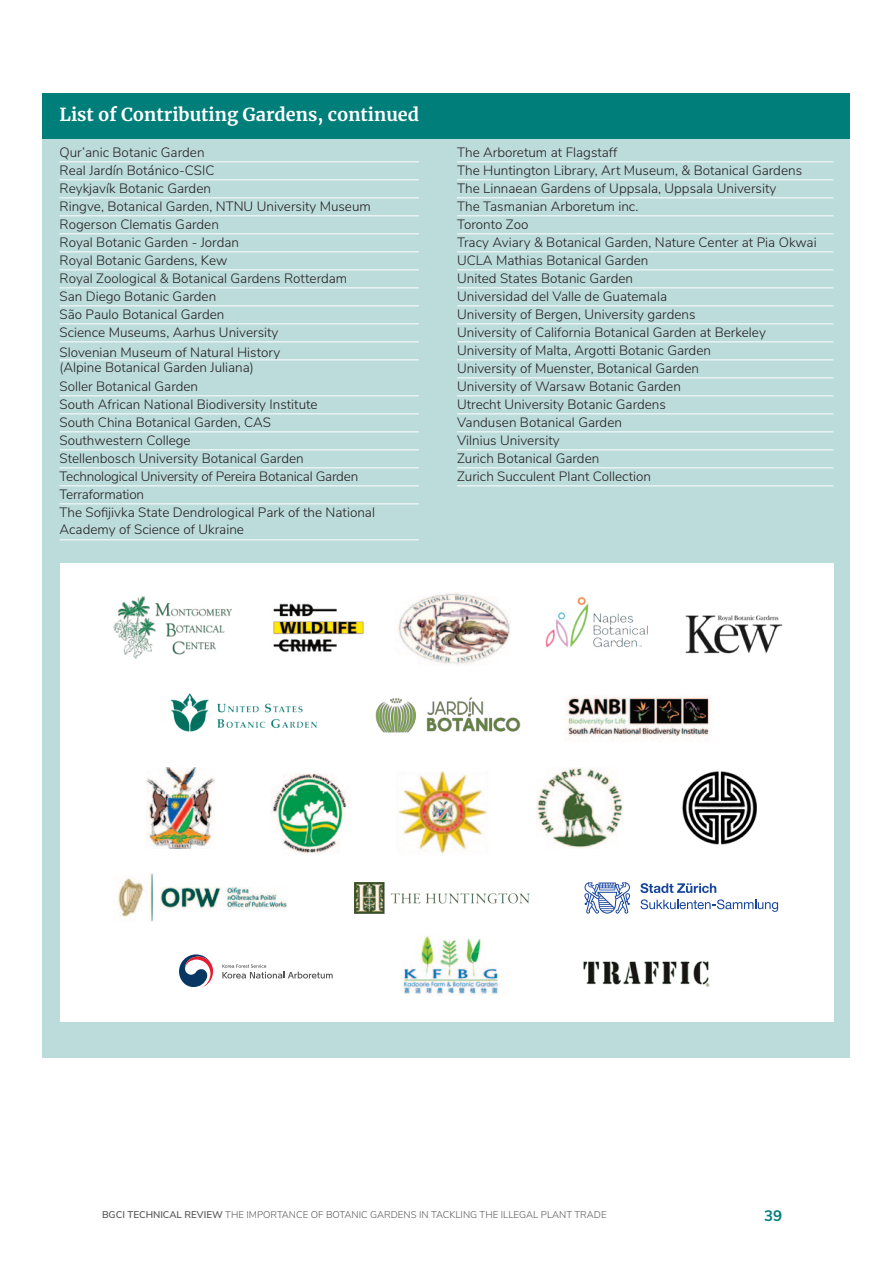
<style>
.page{position:relative;width:893px;height:1263px;background:#fff}
.page>*{position:absolute;margin:0;border:0;box-sizing:border-box;transform-origin:0 0}
.t1{font:700 18px "Merriweather";color:#fff}
.t2{font:700 15px "Muli";color:#007e7a}
.t3{font:300 13.5px "Nunito Sans";color:#231f20}
.t4{font:300 9.75px "Nunito Sans";color:#57585a}
.s1{font-weight:600}
</style>
<div class="page">
<div style="left:43px;top:129px;width:807px;height:422px;background:#bcdbdb"></div>
<div style="left:43px;top:535px;width:807px;height:523px;background:#bcdbdb"></div>
<div style="left:60px;top:564px;width:773px;height:458px;background:#fff"></div>
<img style="left:375px;top:697px;width:146px;height:36px">
<img style="left:567px;top:697px;width:144px;height:45px">
<img style="left:170px;top:693px;width:147px;height:39px">
<img style="left:583px;top:961px;width:127px;height:26px">
<img style="left:272px;top:773px;width:75px;height:81px">
<img style="left:273px;top:603px;width:91px;height:50px">
<img style="left:354px;top:882px;width:176px;height:31px">
<img style="left:683px;top:772px;width:73px;height:72px">
<img style="left:114px;top:597px;width:117px;height:62px">
<img style="left:147px;top:767px;width:68px;height:82px">
<img style="left:398px;top:593px;width:112px;height:72px">
<svg style="left:641px;top:899px;width:137px;height:13px"></svg>
<svg style="left:640px;top:883px;width:76px;height:10px"></svg>
<svg style="left:584px;top:882px;width:46px;height:31px"></svg>
<img style="left:536px;top:767px;width:87px;height:82px">
<img style="left:398px;top:771px;width:90px;height:83px">
<img style="left:545px;top:596px;width:103px;height:52px">
<img style="left:685px;top:615px;width:98px;height:39px">
<img style="left:118px;top:874px;width:170px;height:48px">
<img style="left:403px;top:935px;width:95px;height:60px">
<svg style="left:179px;top:954px;width:34px;height:33px"></svg>
<svg style="left:222px;top:964px;width:111px;height:14px"></svg>
<div style="left:43px;top:93px;width:807px;height:46px;background:#007e7a"></div>
<hr style="left:60px;top:539px;width:359px;height:1px;background:#fff">
<hr style="left:60px;top:503px;width:359px;height:1px;background:#fff">
<hr style="left:60px;top:485px;width:359px;height:1px;background:#fff">
<hr style="left:60px;top:467px;width:359px;height:1px;background:#fff">
<hr style="left:60px;top:449px;width:359px;height:1px;background:#fff">
<hr style="left:60px;top:431px;width:359px;height:1px;background:#fff">
<hr style="left:60px;top:413px;width:359px;height:1px;background:#fff">
<hr style="left:60px;top:395px;width:359px;height:1px;background:#fff">
<hr style="left:60px;top:359px;width:359px;height:1px;background:#fff">
<hr style="left:60px;top:341px;width:359px;height:1px;background:#fff">
<hr style="left:60px;top:323px;width:359px;height:1px;background:#fff">
<hr style="left:60px;top:305px;width:359px;height:1px;background:#fff">
<hr style="left:60px;top:287px;width:359px;height:1px;background:#fff">
<hr style="left:60px;top:269px;width:359px;height:1px;background:#fff">
<hr style="left:60px;top:251px;width:359px;height:1px;background:#fff">
<hr style="left:60px;top:233px;width:359px;height:1px;background:#fff">
<hr style="left:60px;top:215px;width:359px;height:1px;background:#fff">
<hr style="left:60px;top:197px;width:359px;height:1px;background:#fff">
<hr style="left:60px;top:179px;width:359px;height:1px;background:#fff">
<hr style="left:60px;top:161px;width:359px;height:1px;background:#fff">
<hr style="left:457px;top:485px;width:376px;height:1px;background:#fff">
<hr style="left:457px;top:467px;width:376px;height:1px;background:#fff">
<hr style="left:457px;top:449px;width:376px;height:1px;background:#fff">
<hr style="left:457px;top:431px;width:376px;height:1px;background:#fff">
<hr style="left:457px;top:413px;width:376px;height:1px;background:#fff">
<hr style="left:457px;top:395px;width:376px;height:1px;background:#fff">
<hr style="left:457px;top:377px;width:376px;height:1px;background:#fff">
<hr style="left:457px;top:359px;width:376px;height:1px;background:#fff">
<hr style="left:457px;top:341px;width:376px;height:1px;background:#fff">
<hr style="left:457px;top:323px;width:376px;height:1px;background:#fff">
<hr style="left:457px;top:305px;width:376px;height:1px;background:#fff">
<hr style="left:457px;top:287px;width:376px;height:1px;background:#fff">
<hr style="left:457px;top:269px;width:376px;height:1px;background:#fff">
<hr style="left:457px;top:251px;width:376px;height:1px;background:#fff">
<hr style="left:457px;top:233px;width:376px;height:1px;background:#fff">
<hr style="left:457px;top:215px;width:376px;height:1px;background:#fff">
<hr style="left:457px;top:197px;width:376px;height:1px;background:#fff">
<hr style="left:457px;top:179px;width:376px;height:1px;background:#fff">
<hr style="left:457px;top:161px;width:376px;height:1px;background:#fff">
<p class="t1" style="left:60px;top:106px;width:361px">List of Contributing Gardens, continued</p>
<p class="t3" style="left:60px;top:148px;width:147px">Qur’anic Botanic Garden</p>
<p class="t3" style="left:60px;top:166px;width:157px">Real Jardín Botánico-CSIC</p>
<p class="t3" style="left:60px;top:184px;width:153px">Reykjavík Botanic Garden</p>
<p class="t3" style="left:60px;top:202px;width:313px">Ringve, Botanical Garden, NTNU University Museum</p>
<p class="t3" style="left:60px;top:220px;width:161px">Rogerson Clematis Garden</p>
<p class="t3" style="left:60px;top:238px;width:181px">Royal Botanic Garden - Jordan</p>
<p class="t3" style="left:60px;top:256px;width:169px">Royal Botanic Gardens, Kew</p>
<p class="t3" style="left:60px;top:274px;width:289px">Royal Zoological &amp; Botanical Gardens Rotterdam</p>
<p class="t3" style="left:60px;top:292px;width:158px">San Diego Botanic Garden</p>
<p class="t3" style="left:60px;top:310px;width:166px">São Paulo Botanical Garden</p>
<p class="t3" style="left:60px;top:328px;width:220px">Science Museums, Aarhus University</p>
<p class="t3" style="left:60px;top:347px;width:222px">Slovenian Museum of Natural History</p>
<p class="t3" style="left:60px;top:362px;width:196px">(Alpine Botanical Garden Juliana)</p>
<p class="t3" style="left:60px;top:382px;width:140px">Soller Botanical Garden</p>
<p class="t3" style="left:60px;top:400px;width:260px">South African National Biodiversity Institute</p>
<p class="t3" style="left:60px;top:418px;width:213px">South China Botanical Garden, CAS</p>
<p class="t3" style="left:60px;top:436px;width:133px">Southwestern College</p>
<p class="t3" style="left:60px;top:454px;width:246px">Stellenbosch University Botanical Garden</p>
<p class="t3" style="left:60px;top:472px;width:300px">Technological University of Pereira Botanical Garden</p>
<p class="t3" style="left:60px;top:490px;width:86px">Terraformation</p>
<p class="t3" style="left:60px;top:508px;width:317px">The Sofijivka State Dendrological Park of the National</p>
<p class="t3" style="left:60px;top:524px;width:186px">Academy of Science of Ukraine</p>
<p class="t3" style="left:457px;top:148px;width:162px">The Arboretum at Flagstaff</p>
<p class="t3" style="left:457px;top:166px;width:347px">The Huntington Library, Art Museum, &amp; Botanical Gardens</p>
<p class="t3" style="left:457px;top:184px;width:321px">The Linnaean Gardens of Uppsala, Uppsala University</p>
<p class="t3" style="left:457px;top:202px;width:183px">The Tasmanian Arboretum inc.</p>
<p class="t3" style="left:457px;top:220px;width:73px">Toronto Zoo</p>
<p class="t3" style="left:457px;top:238px;width:361px">Tracy Aviary &amp; Botanical Garden, Nature Center at Pia Okwai</p>
<p class="t3" style="left:457px;top:256px;width:193px">UCLA Mathias Botanical Garden</p>
<p class="t3" style="left:457px;top:274px;width:177px">United States Botanic Garden</p>
<p class="t3" style="left:457px;top:292px;width:212px">Universidad del Valle de Guatemala</p>
<p class="t3" style="left:457px;top:310px;width:240px">University of Bergen, University gardens</p>
<p class="t3" style="left:457px;top:328px;width:310px">University of California Botanical Garden at Berkeley</p>
<p class="t3" style="left:457px;top:346px;width:255px">University of Malta, Argotti Botanic Garden</p>
<p class="t3" style="left:457px;top:364px;width:244px">University of Muenster, Botanical Garden</p>
<p class="t3" style="left:457px;top:382px;width:225px">University of Warsaw Botanic Garden</p>
<p class="t3" style="left:457px;top:400px;width:210px">Utrecht University Botanic Gardens</p>
<p class="t3" style="left:457px;top:418px;width:166px">Vandusen Botanical Garden</p>
<p class="t3" style="left:457px;top:436px;width:104px">Vilnius University</p>
<p class="t3" style="left:457px;top:454px;width:144px">Zurich Botanical Garden</p>
<p class="t3" style="left:457px;top:472px;width:195px">Zurich Succulent Plant Collection</p>
<p class="t4" style="left:102px;top:1211px;width:506px"><span class="s1">BGCI TECHNICAL REVIEW</span> THE IMPORTANCE OF BOTANIC GARDENS IN TACKLING THE ILLEGAL PLANT TRADE</p>
<p class="t2" style="left:764px;top:1210px;width:20px">39</p>
</div>
